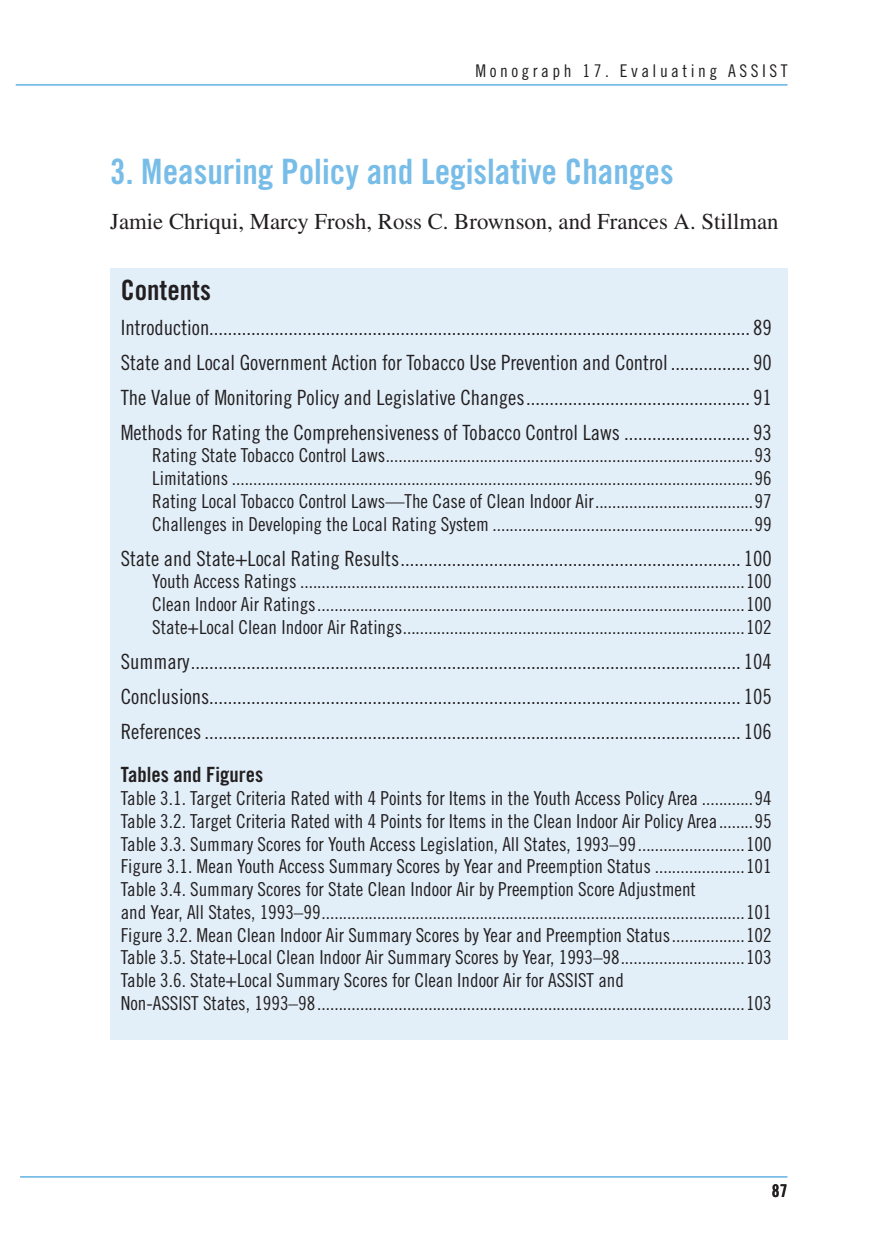
<style>
.page{position:relative;width:882px;height:1260px;background:#fff}
.page>*{position:absolute;margin:0;border:0;box-sizing:border-box;transform-origin:0 0}
.t1{font:35px "Trade Gothic Bold Cond Twenty";color:#78bde8}
.t2{font:28px "Trade Gothic Bold Cond Twenty";color:#231f20}
.t3{font:22.75px "Times";color:#231f20}
.t4{font:21px "Trade Gothic Cond Eighteen";color:#231f20}
.t5{font:21px "Trade Gothic Bold Cond Twenty";color:#231f20}
.t6{font:19.25px "Trade Gothic Cond Eighteen";color:#231f20}
.t7{font:17.5px "Trade Gothic Cond Eighteen";letter-spacing:.2em;color:#231f20}
.t8{font:17.5px "Trade Gothic Bold Cond Twenty";color:#231f20}
</style>
<div class="page">
<div style="left:110px;top:268px;width:678px;height:772px;background:#e2eff9"></div>
<hr style="left:16px;top:84px;width:772px;height:2px;background:#78bde8">
<hr style="left:20px;top:1176px;width:768px;height:2px;background:#78bde8">
<p class="t7" style="left:476px;top:60px;width:313px">Monograph 17. Evaluating ASSIST</p>
<h1 class="t1" style="left:110px;top:151px;width:565px">3. Measuring Policy and Legislative Changes</h1>
<p class="t3" style="left:110px;top:208px;width:670px">Jamie Chriqui, Marcy Frosh, Ross C. Brownson, and Frances A. Stillman</p>
<p class="t2" style="left:121px;top:273px;width:92px">Contents</p>
<p class="t4" style="left:121px;top:315px;width:652px">Introduction.................................................................................................................... 89</p>
<p class="t4" style="left:121px;top:350px;width:652px">State and Local Government Action for Tobacco Use Prevention and Control ................. 90</p>
<p class="t4" style="left:121px;top:385px;width:652px">The Value of Monitoring Policy and Legislative Changes................................................ 91</p>
<p class="t4" style="left:121px;top:420px;width:653px">Methods for Rating the Comprehensiveness of Tobacco Control Laws ........................... 93</p>
<p class="t6" style="left:152px;top:444px;width:621px">Rating State Tobacco Control Laws......................................................................................93</p>
<p class="t6" style="left:152px;top:467px;width:621px">Limitations ..........................................................................................................................96</p>
<p class="t6" style="left:152px;top:490px;width:621px">Rating Local Tobacco Control Laws—The Case of Clean Indoor Air.....................................97</p>
<p class="t6" style="left:152px;top:512px;width:621px">Challenges in Developing the Local Rating System .............................................................99</p>
<p class="t4" style="left:121px;top:546px;width:653px">State and State+Local Rating Results......................................................................... 100</p>
<p class="t6" style="left:152px;top:570px;width:621px">Youth Access Ratings ........................................................................................................100</p>
<p class="t6" style="left:152px;top:593px;width:621px">Clean Indoor Air Ratings....................................................................................................100</p>
<p class="t6" style="left:152px;top:616px;width:621px">State+Local Clean Indoor Air Ratings................................................................................102</p>
<p class="t4" style="left:121px;top:649px;width:652px">Summary...................................................................................................................... 104</p>
<p class="t4" style="left:121px;top:684px;width:653px">Conclusions.................................................................................................................. 105</p>
<p class="t4" style="left:121px;top:719px;width:653px">References ................................................................................................................... 106</p>
<p class="t5" style="left:121px;top:762px;width:144px">Tables and Figures</p>
<p class="t6" style="left:121px;top:787px;width:652px">Table 3.1. Target Criteria Rated with 4 Points for Items in the Youth Access Policy Area ............94</p>
<p class="t6" style="left:121px;top:810px;width:652px">Table 3.2. Target Criteria Rated with 4 Points for Items in the Clean Indoor Air Policy Area........95</p>
<p class="t6" style="left:121px;top:832px;width:652px">Table 3.3. Summary Scores for Youth Access Legislation, All States, 1993–99.........................100</p>
<p class="t6" style="left:121px;top:855px;width:652px">Figure 3.1. Mean Youth Access Summary Scores by Year and Preemption Status .....................101</p>
<p class="t6" style="left:121px;top:901px;width:652px">and Year, All States, 1993–99...................................................................................................101</p>
<p class="t6" style="left:121px;top:923px;width:652px">Figure 3.2. Mean Clean Indoor Air Summary Scores by Year and Preemption Status.................102</p>
<p class="t6" style="left:121px;top:946px;width:652px">Table 3.5. State+Local Clean Indoor Air Summary Scores by Year, 1993–98.............................103</p>
<p class="t6" style="left:121px;top:992px;width:652px">Non-ASSIST States, 1993–98....................................................................................................103</p>
<p class="t6" style="left:121px;top:878px;width:577px">Table 3.4. Summary Scores for State Clean Indoor Air by Preemption Score Adjustment</p>
<p class="t6" style="left:121px;top:969px;width:505px">Table 3.6. State+Local Summary Scores for Clean Indoor Air for ASSIST and</p>
<p class="t8" style="left:772px;top:1180px;width:17px">87</p>
</div>
